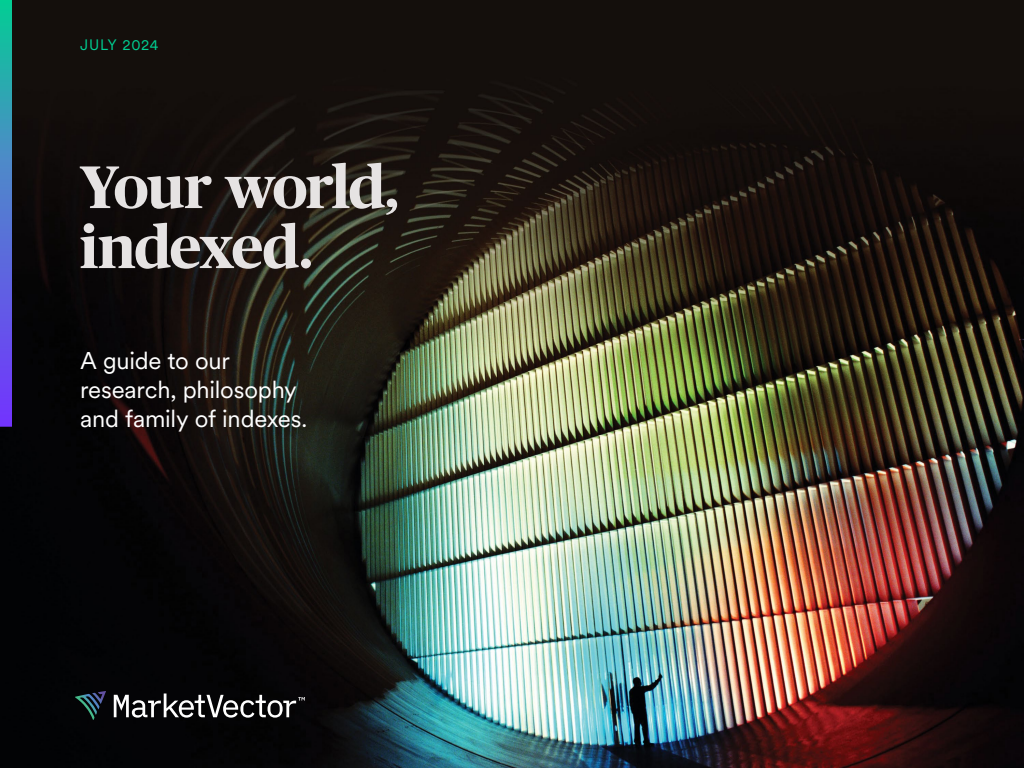
<style>
.page{position:relative;width:1024px;height:768px;background:#fff}
.page>*{position:absolute;margin:0;border:0;box-sizing:border-box;transform-origin:0 0}
.t1{font:700 60px/60px "Publico Headline";letter-spacing:-.03em;color:#e6e3e3}
.t2{font:24px/28.8px "Circular XX";letter-spacing:-.01em;color:#fff}
.t3{font:15px "Circular XX";letter-spacing:.04em;color:#00cf92}
</style>
<div class="page">
<img style="left:0;top:0;width:1024px;height:768px">
<svg style="left:75px;top:691px;width:31px;height:29px"></svg>
<svg style="left:114px;top:694px;width:191px;height:24px"></svg>
<svg style="left:0;top:0;width:12px;height:427px;background:#4a7bcf"></svg>
<p class="t3" style="left:80px;top:35px;width:80px">JULY 2024</p>
<h1 class="t1" style="left:80px;top:153px;width:321px">Your world, indexed.</h1>
<p class="t2" style="left:80px;top:345px;width:229px">A guide to our research, philosophy and family of indexes.</p>
</div>
